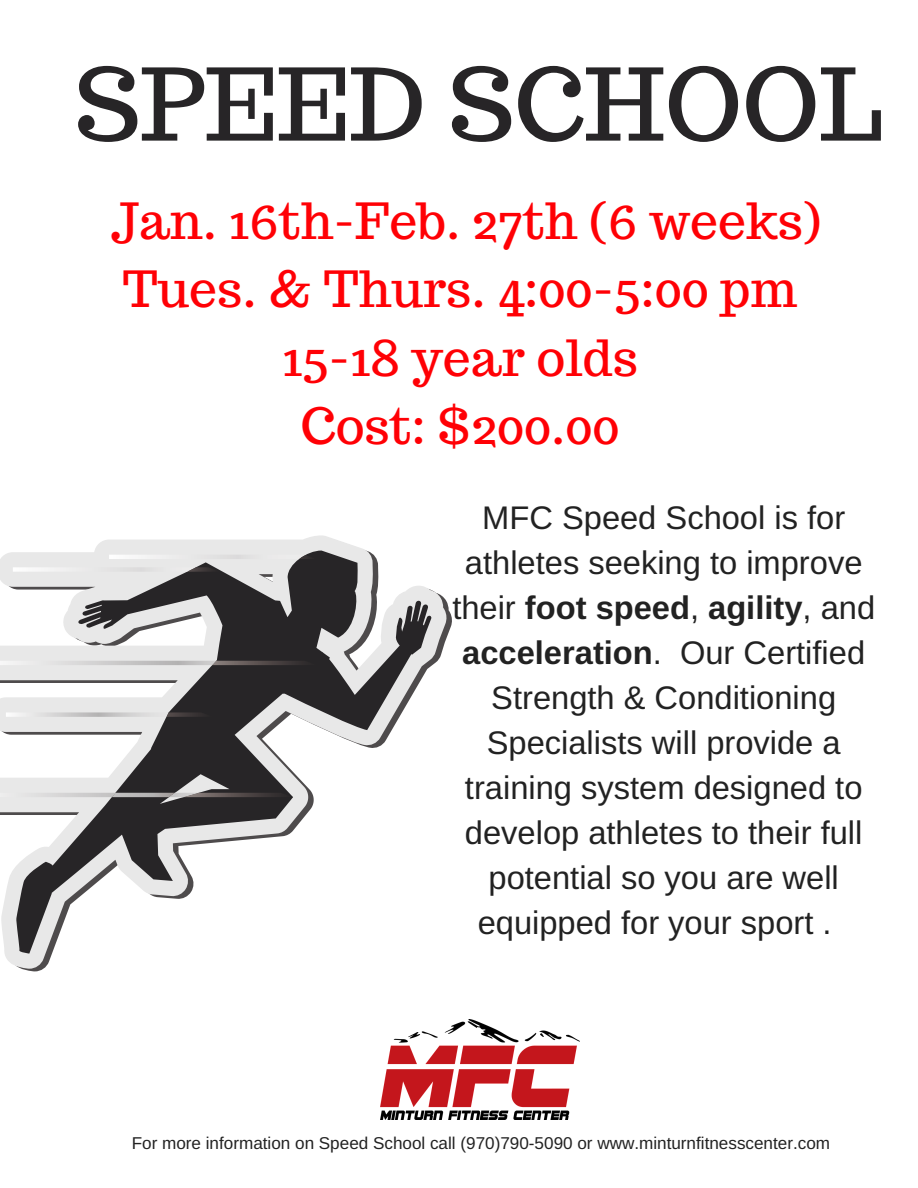
<style>
.page{position:relative;width:918px;height:1188px;background:#fff}
.page>*{position:absolute;margin:0;border:0;box-sizing:border-box;transform-origin:0 0}
.t1{font:99.6px "Trocchi";color:#272527}
.t2{font:49.8px/68.7px "Trocchi";color:#ff0005;text-align:center}
.t3{font:32.7px/45px "Arimo";color:#222;text-align:center}
.t4{font:17.1px "Arimo";color:#222}
.s1{font-weight:700}
</style>
<div class="page">
<img style="left:380px;top:1019px;width:199px;height:100px">
<svg style="left:0;top:535px;width:447px;height:434px"></svg>
<svg style="left:16px;top:551px;width:416px;height:403px"></svg>
<img style="left:13px;top:567px;width:174px;height:5px">
<img style="left:187px;top:567px;width:34px;height:5px">
<img style="left:109px;top:555px;width:190px;height:4px">
<img style="left:299px;top:555px;width:18px;height:4px">
<img style="left:6px;top:712px;width:160px;height:5px">
<img style="left:166px;top:712px;width:48px;height:5px">
<img style="left:0;top:661px;width:212px;height:4px">
<img style="left:212px;top:661px;width:105px;height:4px">
<img style="left:0;top:793px;width:112px;height:4px">
<img style="left:112px;top:793px;width:181px;height:4px">
<h1 class="t1" style="left:75px;top:39px;width:808px">SPEED SCHOOL</h1>
<h2 class="t2" style="left:111px;top:186px;width:712px">Jan. 16th-Feb. 27th (6 weeks)<br>Tues. &amp; Thurs. 4:00-5:00 pm<br>15-18 year olds<br>Cost: $200.00</h2>
<p class="t3" style="left:452px;top:495px;width:424px">MFC Speed School is for athletes seeking to improve their <span class="s1">foot speed</span>, <span class="s1">agility</span>, and <span class="s1">acceleration</span>. Our Certified<br>Strength &amp; Conditioning<br>Specialists will provide a training system designed to develop athletes to their full potential so you are well equipped for your sport .</p>
<p class="t4" style="left:132px;top:1133px;width:700px">For more information on Speed School call (970)790-5090 or www.minturnfitnesscenter.com</p>
</div>
